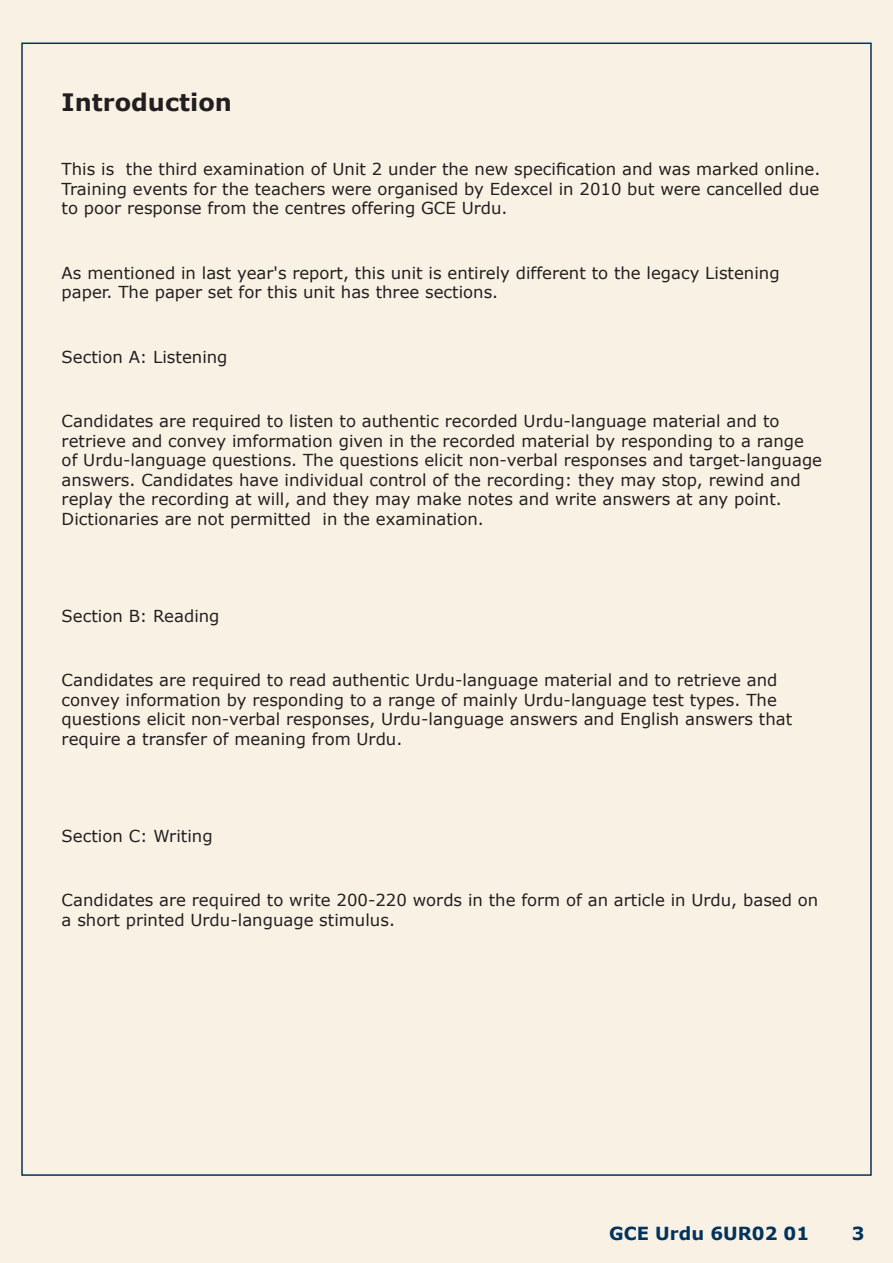
<style>
.page{position:relative;width:893px;height:1263px;background:#f9f2e4}
.page>*{position:absolute;margin:0;border:0;box-sizing:border-box;transform-origin:0 0}
.t1{font:700 24px "Verdana";color:#231f20}
.t2{font:700 18px "Verdana";color:#00345e}
.t3{font:16.5px/19.5px "Verdana";color:#231f20}
</style>
<div class="page">
<h1 class="t1" style="left:62px;top:87px;width:172px">Introduction</h1>
<p class="t3" style="left:62px;top:159px;width:760px;text-align:justify">This is the third examination of Unit 2 under the new specification and was marked online.<br>Training events for the teachers were organised by Edexcel in 2010 but were cancelled due to poor response from the centres offering GCE Urdu.</p>
<p class="t3" style="left:62px;top:263px;width:719px">As mentioned in last year's report, this unit is entirely different to the legacy Listening paper. The paper set for this unit has three sections.</p>
<p class="t3" style="left:62px;top:347px;width:167px">Section A: Listening</p>
<p class="t3" style="left:62px;top:411px;width:762px">Candidates are required to listen to authentic recorded Urdu-language material and to retrieve and convey imformation given in the recorded material by responding to a range of Urdu-language questions. The questions elicit non-verbal responses and target-language answers. Candidates have individual control of the recording: they may stop, rewind and replay the recording at will, and they may make notes and write answers at any point.<br>Dictionaries are not permitted in the examination.</p>
<p class="t3" style="left:62px;top:605px;width:159px">Section B: Reading</p>
<p class="t3" style="left:62px;top:670px;width:732px">Candidates are required to read authentic Urdu-language material and to retrieve and convey information by responding to a range of mainly Urdu-language test types. The questions elicit non-verbal responses, Urdu-language answers and English answers that require a transfer of meaning from Urdu.</p>
<p class="t3" style="left:62px;top:825px;width:152px">Section C: Writing</p>
<p class="t3" style="left:62px;top:890px;width:758px">Candidates are required to write 200-220 words in the form of an article in Urdu, based on a short printed Urdu-language stimulus.</p>
<p class="t2" style="left:609px;top:1222px;width:202px">GCE Urdu 6UR02 01</p>
<p class="t2" style="left:852px;top:1222px;width:14px">3</p>
</div>
